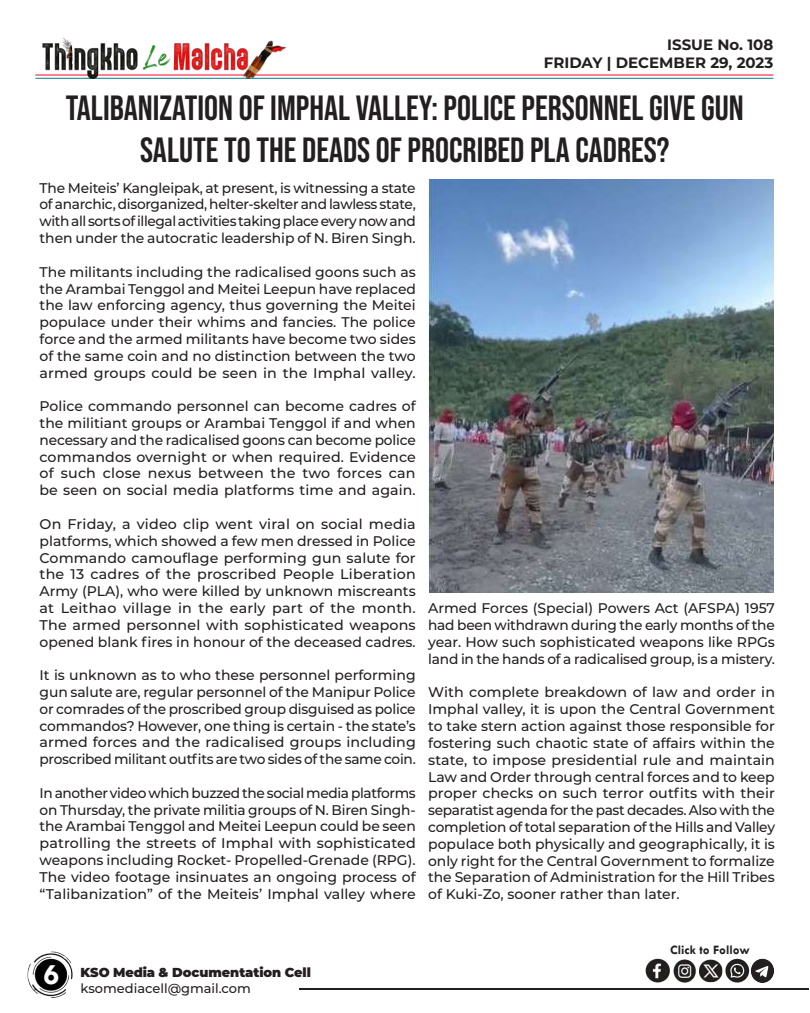
<style>
.page{position:relative;width:810px;height:1013px;background:#fff}
.page>*{position:absolute;margin:0;border:0;box-sizing:border-box;transform-origin:0 0}
.t1{font:35px/42px "Bebas Neue";color:#231f20;text-align:center}
.t2{font:700 30px "Tw Cen";color:#fff}
.t3{font:700 15px/18px "Montserrat";color:#231f20;text-align:right}
.t4{font:500 14px/16.8px "Montserrat";color:#231f20;text-align:justify}
.t5{font:900 13px "Montserrat";letter-spacing:-.005em;color:#231f20}
.t6{font:500 13px "Montserrat";color:#231f20}
.t7{font:700 13px "Tw Cen";color:#231f20}
</style>
<div class="page">
<hr style="left:299px;top:988px;width:509px;height:1px;background:#231f20">
<img style="left:27px;top:951px;width:46px;height:47px">
<hr style="left:35px;top:74px;width:738px;height:1px;background:#ff002d">
<hr style="left:35px;top:78px;width:738px;height:1px;background:#00848b">
<img style="left:35px;top:37px;width:254px;height:42px">
<img style="left:645px;top:958px;width:129px;height:25px">
<img style="left:428px;top:179px;width:346px;height:413px">
<p class="t3" style="left:544px;top:35px;width:231px">ISSUE No. 108<br>FRIDAY | DECEMBER 29, 2023</p>
<h1 class="t1" style="left:66px;top:86px;width:680px">TALIBANIZATION OF IMPHAL VALLEY: POLICE PERSONNEL GIVE GUN<br>SALUTE TO THE DEADS OF PROCRIBED PLA CADRES?</h1>
<p class="t4" style="left:40px;top:179px;width:378px">The Meiteis’ Kangleipak, at present, is witnessing a state of anarchic, disorganized, helter-skelter and lawless state, with all sorts of illegal activities taking place every now and then under the autocratic leadership of N. Biren Singh.</p>
<p class="t4" style="left:40px;top:263px;width:378px">The militants including the radicalised goons such as the Arambai Tenggol and Meitei Leepun have replaced the law enforcing agency, thus governing the Meitei populace under their whims and fancies. The police force and the armed militants have become two sides of the same coin and no distinction between the two armed groups could be seen in the Imphal valley.</p>
<p class="t4" style="left:40px;top:397px;width:378px">Police commando personnel can become cadres of the militiant groups or Arambai Tenggol if and when necessary and the radicalised goons can become police commandos overnight or when required. Evidence of such close nexus between the two forces can be seen on social media platforms time and again.</p>
<p class="t4" style="left:40px;top:515px;width:378px">On Friday, a video clip went viral on social media platforms, which showed a few men dressed in Police Commando camouflage performing gun salute for the 13 cadres of the proscribed People Liberation Army (PLA), who were killed by unknown miscreants at Leithao village in the early part of the month.<br>The armed personnel with sophisticated weapons opened blank fires in honour of the deceased cadres.</p>
<p class="t4" style="left:40px;top:666px;width:378px">It is unknown as to who these personnel performing gun salute are, regular personnel of the Manipur Police or comrades of the proscribed group disguised as police commandos? However, one thing is certain - the state’s armed forces and the radicalised groups including proscribed militant outfits are two sides of the same coin.</p>
<p class="t4" style="left:40px;top:783px;width:378px">In another video which buzzed the social media platforms on Thursday, the private militia groups of N. Biren Singh&shy;the Arambai Tenggol and Meitei Leepun could be seen patrolling the streets of Imphal with sophisticated weapons including Rocket- Propelled-Grenade (RPG).<br>The video footage insinuates an ongoing process of “Talibanization” of the Meiteis’ Imphal valley where</p>
<p class="t4" style="left:428px;top:599px;width:348px">Armed Forces (Special) Powers Act (AFSPA) 1957 had been withdrawn during the early months of the year. How such sophisticated weapons like RPGs land in the hands of a radicalised group, is a mistery.</p>
<p class="t4" style="left:428px;top:683px;width:348px">With complete breakdown of law and order in Imphal valley, it is upon the Central Government to take stern action against those responsible for fostering such chaotic state of affairs within the state, to impose presidential rule and maintain Law and Order through central forces and to keep proper checks on such terror outfits with their separatist agenda for the past decades. Also with the completion of total separation of the Hills and Valley populace both physically and geographically, it is only right for the Central Government to formalize the Separation of Administration for the Hill Tribes of Kuki-Zo, sooner rather than later.</p>
<h2 class="t2" style="left:43px;top:956px;width:17px">6</h2>
<p class="t5" style="left:81px;top:962px;width:232px">KSO Media &amp; Documentation Cell</p>
<p class="t6" style="left:81px;top:978px;width:172px">ksomediacell@gmail.com</p>
<p class="t7" style="left:670px;top:942px;width:81px">Click to Follow</p>
</div>
